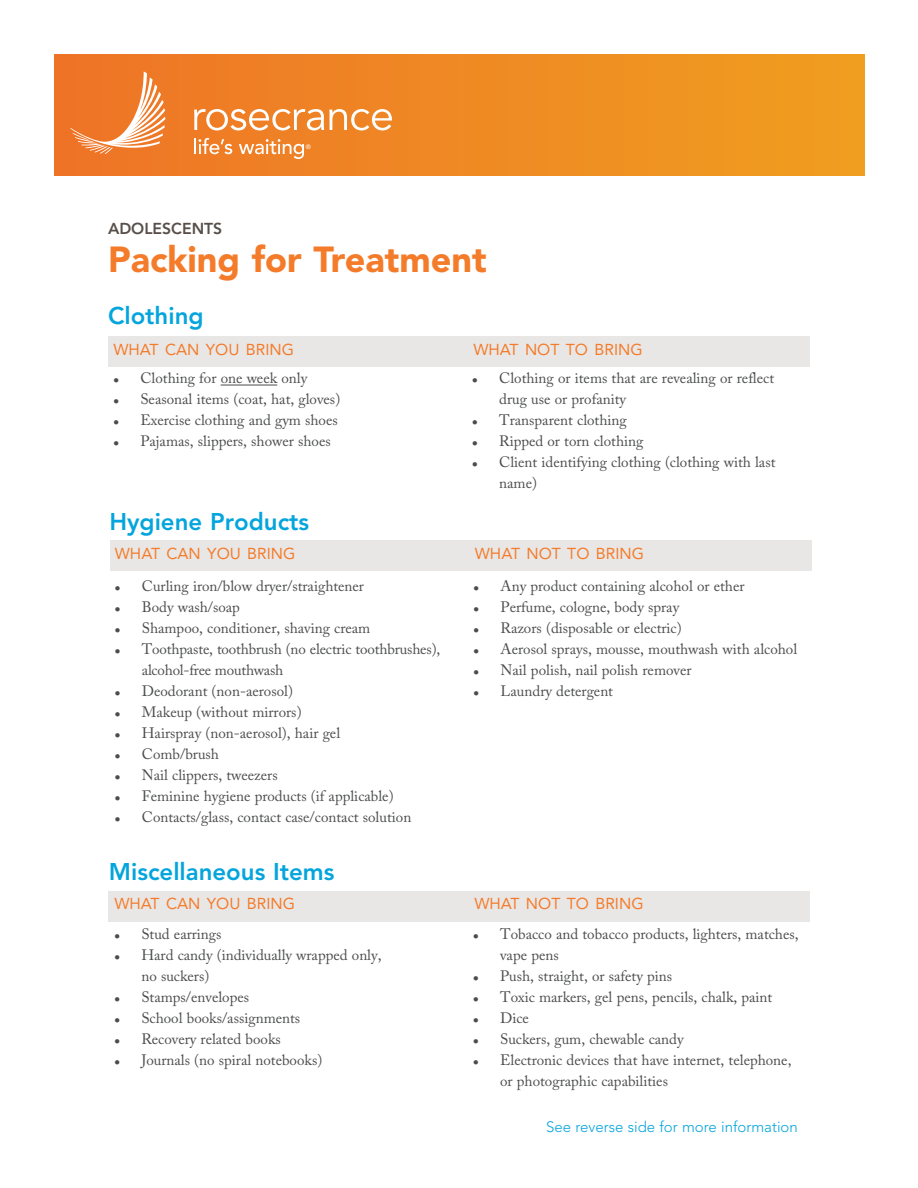
<style>
.page{position:relative;width:918px;height:1188px;background:#fff}
.page>*{position:absolute;margin:0;border:0;box-sizing:border-box;transform-origin:0 0}
.t1{font:900 36px "Avenir";color:#f47b2a}
.t2{font:800 24px "Avenir LT Pro";color:#04a5dc}
.t3{font:15.75px "Avenir";color:#f47b2a}
.t4{font:800 15.75px "Avenir";color:#584f4a}
.t5{font:15px/21px "Adobe Caslon Pro";color:#4b4c4d}
.t6{font:300 15px "Avenir";color:#04a5dc}
.t7{font:6.45px "Avenir";color:#fff}
</style>
<div class="page">
<div style="left:109px;top:891px;width:701px;height:31px;background:#e9e7e6"></div>
<div style="left:110px;top:540px;width:701px;height:30px;background:#e9e7e6"></div>
<div style="left:109px;top:336px;width:701px;height:30px;background:#e9e7e6"></div>
<div style="left:54px;top:54px;width:810px;height:122px;background:linear-gradient(to right,#ee7427,#f09e20)"></div>
<svg style="left:194px;top:138px;width:38px;height:16px"></svg>
<svg style="left:239px;top:139px;width:65px;height:20px"></svg>
<svg style="left:194px;top:109px;width:198px;height:22px"></svg>
<svg style="left:70px;top:71px;width:96px;height:83px;background:#f08d4b"></svg>
<hr style="left:221px;top:385px;width:56px;height:1px;background:#4b4c4d">
<p class="t4" style="left:108px;top:222px;width:116px">ADOLESCENTS</p>
<p class="t7" style="left:306px;top:144px;width:7px">®</p>
<h1 class="t1" style="left:108px;top:245px;width:380px">Packing for Treatment</h1>
<h2 class="t2" style="left:108px;top:307px;width:97px">Clothing</h2>
<p class="t3" style="left:113px;top:343px;width:182px">WHAT CAN YOU BRING</p>
<p class="t3" style="left:473px;top:343px;width:171px">WHAT NOT TO BRING</p>
<p class="t5" style="left:499px;top:370px;width:276px;text-indent:-27px">● Clothing or items that are revealing or reflect drug use or profanity</p>
<p class="t5" style="left:472px;top:412px;width:156px">● Transparent clothing</p>
<p class="t5" style="left:472px;top:433px;width:173px">● Ripped or torn clothing</p>
<p class="t5" style="left:499px;top:454px;width:278px;text-indent:-27px">● Client identifying clothing (clothing with last name)</p>
<h2 class="t2" style="left:109px;top:513px;width:201px">Hygiene Products</h2>
<p class="t5" style="left:113px;top:370px;width:195px">● Clothing for one week only</p>
<p class="t5" style="left:113px;top:391px;width:228px">● Seasonal items (coat, hat, gloves)</p>
<p class="t5" style="left:113px;top:412px;width:226px">● Exercise clothing and gym shoes</p>
<p class="t5" style="left:113px;top:433px;width:219px">● Pajamas, slippers, shower shoes</p>
<p class="t3" style="left:115px;top:547px;width:182px">WHAT CAN YOU BRING</p>
<p class="t5" style="left:115px;top:577px;width:251px">● Curling iron/blow dryer/straightener</p>
<p class="t5" style="left:115px;top:598px;width:127px">● Body wash/soap</p>
<p class="t5" style="left:115px;top:619px;width:257px">● Shampoo, conditioner, shaving cream</p>
<p class="t5" style="left:142px;top:640px;width:300px;text-indent:-27px">● Toothpaste, toothbrush (no electric toothbrushes), alcohol-free mouthwash</p>
<p class="t5" style="left:115px;top:682px;width:180px">● Deodorant (non-aerosol)</p>
<p class="t5" style="left:115px;top:703px;width:188px">● Makeup (without mirrors)</p>
<p class="t5" style="left:115px;top:724px;width:227px">● Hairspray (non-aerosol), hair gel</p>
<p class="t5" style="left:115px;top:745px;width:106px">● Comb/brush</p>
<p class="t5" style="left:115px;top:766px;width:164px">● Nail clippers, tweezers</p>
<p class="t5" style="left:115px;top:787px;width:280px">● Feminine hygiene products (if applicable)</p>
<p class="t5" style="left:115px;top:808px;width:298px">● Contacts/glass, contact case/contact solution</p>
<h2 class="t2" style="left:109px;top:863px;width:227px">Miscellaneous Items</h2>
<p class="t3" style="left:475px;top:547px;width:171px">WHAT NOT TO BRING</p>
<p class="t5" style="left:474px;top:577px;width:272px">● Any product containing alcohol or ether</p>
<p class="t5" style="left:474px;top:598px;width:207px">● Perfume, cologne, body spray</p>
<p class="t5" style="left:474px;top:619px;width:210px">● Razors (disposable or electric)</p>
<p class="t5" style="left:474px;top:640px;width:325px">● Aerosol sprays, mousse, mouthwash with alcohol</p>
<p class="t5" style="left:474px;top:661px;width:219px">● Nail polish, nail polish remover</p>
<p class="t5" style="left:474px;top:682px;width:141px">● Laundry detergent</p>
<p class="t3" style="left:114px;top:897px;width:182px">WHAT CAN YOU BRING</p>
<p class="t3" style="left:474px;top:897px;width:171px">WHAT NOT TO BRING</p>
<p class="t5" style="left:500px;top:926px;width:300px;text-indent:-27px">● Tobacco and tobacco products, lighters, matches, vape pens</p>
<p class="t5" style="left:473px;top:968px;width:201px">● Push, straight, or safety pins</p>
<p class="t5" style="left:473px;top:989px;width:301px">● Toxic markers, gel pens, pencils, chalk, paint</p>
<p class="t5" style="left:473px;top:1010px;width:57px">● Dice</p>
<p class="t5" style="left:473px;top:1031px;width:212px">● Suckers, gum, chewable candy</p>
<p class="t5" style="left:500px;top:1052px;width:293px;text-indent:-27px">● Electronic devices that have internet, telephone, or photographic capabilities</p>
<p class="t5" style="left:114px;top:926px;width:109px">● Stud earrings</p>
<p class="t5" style="left:141px;top:947px;width:242px;text-indent:-27px">● Hard candy (individually wrapped only, no suckers)</p>
<p class="t5" style="left:114px;top:989px;width:136px">● Stamps/envelopes</p>
<p class="t5" style="left:114px;top:1010px;width:187px">● School books/assignments</p>
<p class="t5" style="left:114px;top:1031px;width:168px">● Recovery related books</p>
<p class="t5" style="left:114px;top:1052px;width:209px">● Journals (no spiral notebooks)</p>
<p class="t6" style="left:546px;top:1120px;width:253px">See reverse side for more information</p>
</div>
